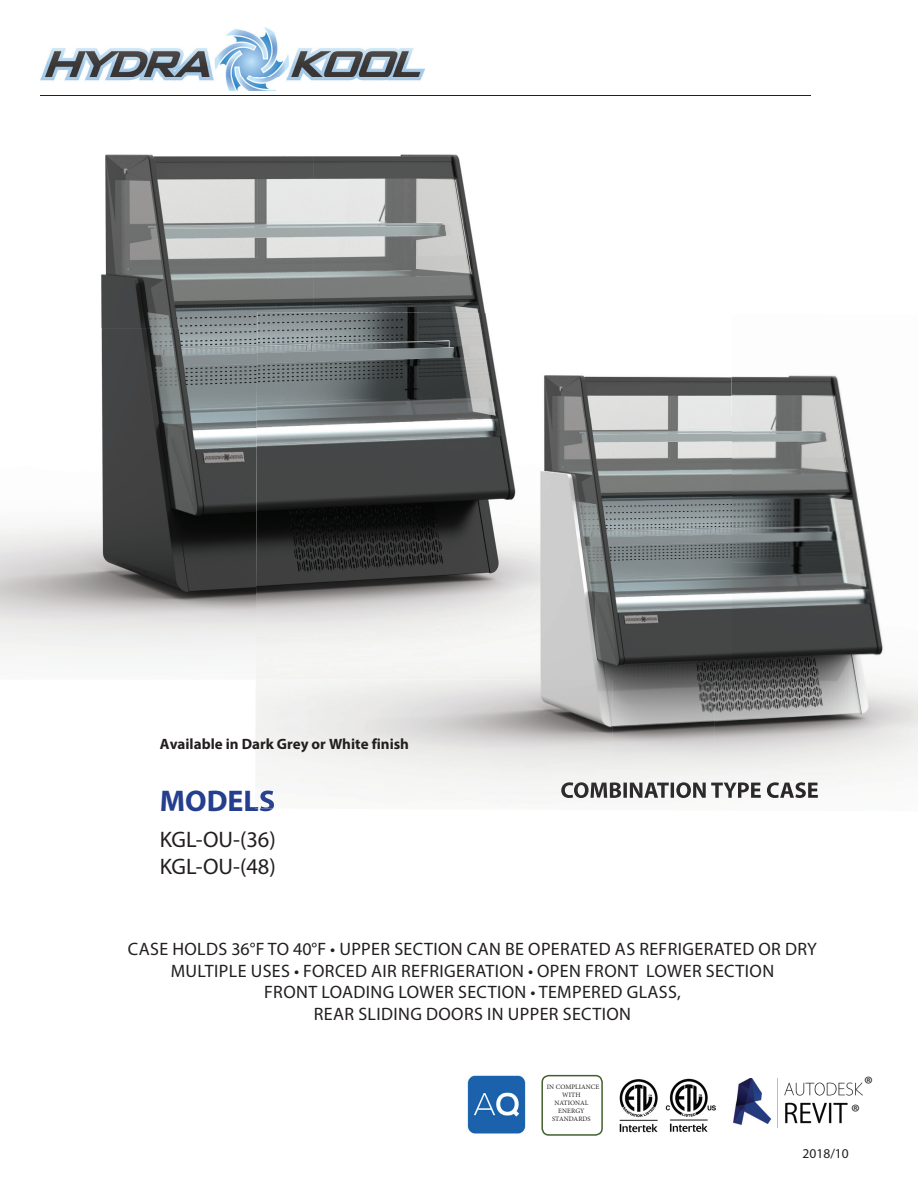
<style>
.page{position:relative;width:918px;height:1188px;background:#fff}
.page>*{position:absolute;margin:0;border:0;box-sizing:border-box;transform-origin:0 0}
.t1{font:700 30px "Myriad Pro";color:#253f8e}
.t2{font:22.5px/27px "Myriad Pro";color:#231f20}
.t3{font:21px "Myriad Pro";color:#231f20}
.t4{font:18px/21.6px "Myriad Pro";letter-spacing:.02em;color:#231f20;text-align:center}
.t5{font:700 15px "Myriad Pro";color:#231f20}
.t6{font:13.5px "Myriad Pro";color:#231f20}
.t7{font:6.75px/8.1px "Minion Pro";letter-spacing:.01em;color:#231f20;text-align:center}
</style>
<div class="page">
<img style="left:41px;top:27px;width:383px;height:51px">
<hr style="left:40px;top:95px;width:771px;height:1px;background:#231f20">
<img style="left:733px;top:1078px;width:129px;height:50px">
<img style="left:619px;top:1078px;width:97px;height:55px">
<img style="left:467px;top:1075px;width:59px;height:59px">
<div style="left:541px;top:1075px;width:62px;height:61px;border:2px solid #42602c;border-radius:7px"></div>
<img style="left:40px;top:78px;width:273px;height:250px">
<img style="left:313px;top:78px;width:172px;height:234px">
<img style="left:0;top:328px;width:256px;height:331px">
<img style="left:40px;top:95px;width:445px;height:1px">
<img style="left:731px;top:375px;width:138px;height:187px">
<img style="left:715px;top:562px;width:203px;height:220px">
<img style="left:256px;top:680px;width:459px;height:115px">
<img style="left:255px;top:790px;width:19px;height:19px">
<img style="left:561px;top:782px;width:257px;height:16px">
<img style="left:256px;top:312px;width:475px;height:368px">
<p class="t5" style="left:160px;top:734px;width:251px">Available in Dark Grey or White finish</p>
<h1 class="t1" style="left:160px;top:784px;width:117px">MODELS</h1>
<p class="t2" style="left:160px;top:825px;width:118px">KGL-OU-(36)<br>KGL-OU-(48)</p>
<p class="t4" style="left:128px;top:938px;width:691px">CASE HOLDS 36°F TO 40°F • UPPER SECTION CAN BE OPERATED AS REFRIGERATED OR DRY MULTIPLE USES • FORCED AIR REFRIGERATION • OPEN FRONT LOWER SECTION<br>FRONT LOADING LOWER SECTION • TEMPERED GLASS,<br>REAR SLIDING DOORS IN UPPER SECTION</p>
<p class="t7" style="left:547px;top:1083px;width:54px">IN COMPLIANCE<br>WITH<br>NATIONAL<br>ENERGY<br>STANDARDS</p>
<p class="t3" style="left:864px;top:1071px;width:10px">®</p>
<p class="t3" style="left:851px;top:1099px;width:10px">®</p>
<p class="t6" style="left:803px;top:1145px;width:48px">2018/10</p>
</div>
